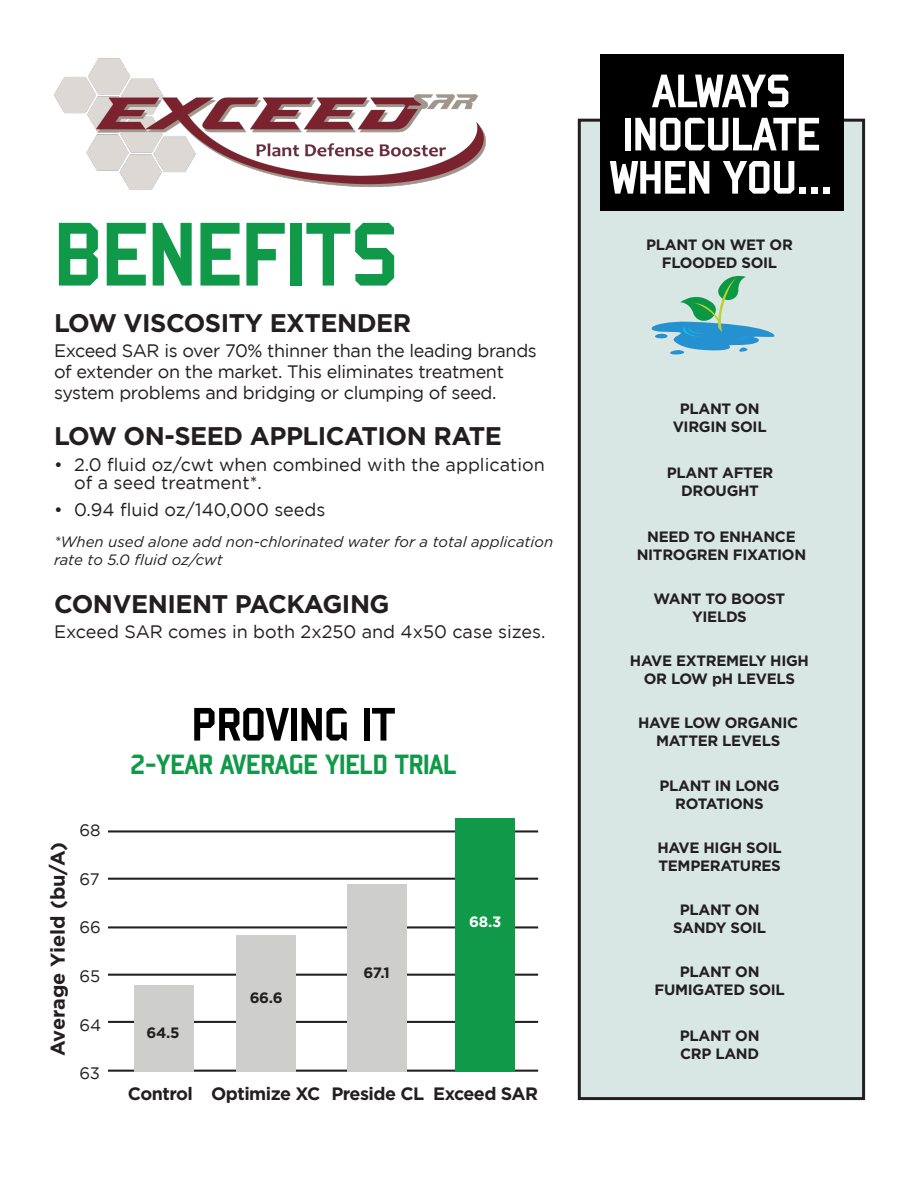
<style>
.page{position:relative;width:918px;height:1188px;background:#fff}
.page>*{position:absolute;margin:0;border:0;box-sizing:border-box;transform-origin:0 0}
.t1{font:97.95px "Bombardier";letter-spacing:-.01em;color:#109948}
.t2{font:51px/43.2px "Bombardier";letter-spacing:-.01em;color:#fff;text-align:center}
.t3{font:51px "Bombardier";letter-spacing:-.01em;color:#000001}
.t4{font:30.3px "Bombardier";letter-spacing:-.01em;color:#109948}
.t5{font:700 25.5px "Gotham";letter-spacing:-.02em;color:#231f20}
.t6{font:700 19.95px "Gotham";color:#231f20}
.t7{font:18px/21px "Gotham";letter-spacing:-.02em;color:#231f20}
.t8{font:18px/18px "Gotham";color:#231f20}
.t9{font:700 18px "Gotham";letter-spacing:-.03em;color:#231f20}
.t10{font:16.5px "Gotham";color:#231f20}
.t11{font:700 15px/18px "Gotham";letter-spacing:-.02em;color:#231f20;text-align:center}
.t12{font:italic 15px/18px "Gotham";color:#231f20}
.t13{font:700 15px "Gotham";color:#fff}
</style>
<div class="page">
<div style="left:579px;top:120px;width:285px;height:979px;background:#d8e6e4"></div>
<div style="left:578px;top:119px;width:287px;height:981px;border:3px solid #231f20"></div>
<div style="left:600px;top:55px;width:243px;height:156px;background:#000001"></div>
<svg style="left:651px;top:275px;width:124px;height:80px"></svg>
<hr style="left:108px;top:830px;width:430px;height:2px;background:#231f20">
<hr style="left:108px;top:878px;width:430px;height:2px;background:#231f20">
<hr style="left:108px;top:926px;width:430px;height:2px;background:#231f20">
<hr style="left:108px;top:974px;width:430px;height:2px;background:#231f20">
<hr style="left:108px;top:1021px;width:430px;height:2px;background:#231f20">
<hr style="left:108px;top:1070px;width:430px;height:2px;background:#231f20">
<div style="left:134px;top:985px;width:60px;height:87px;background:#cececd"></div>
<div style="left:236px;top:935px;width:60px;height:137px;background:#cececd"></div>
<div style="left:347px;top:884px;width:60px;height:188px;background:#cececd"></div>
<div style="left:455px;top:818px;width:60px;height:254px;background:#109948"></div>
<img style="left:54px;top:58px;width:432px;height:132px">
<p class="t1" style="left:54px;top:202px;width:347px">BENEFITS</p>
<p class="t5" style="left:54px;top:306px;width:359px">LOW VISCOSITY EXTENDER</p>
<p class="t7" style="left:54px;top:340px;width:484px">Exceed SAR is over 70% thinner than the leading brands of extender on the market. This eliminates treatment system problems and bridging or clumping of seed.</p>
<p class="t5" style="left:54px;top:420px;width:449px">LOW ON-SEED APPLICATION RATE</p>
<p class="t8" style="left:74px;top:456px;width:472px;text-indent:-20px">• 2.0 fluid oz/cwt when combined with the application of a seed treatment*.</p>
<p class="t8" style="left:54px;top:501px;width:273px">• 0.94 fluid oz/140,000 seeds</p>
<p class="t12" style="left:54px;top:533px;width:501px">*When used alone add non-chlorinated water for a total application rate to 5.0 fluid oz/cwt</p>
<p class="t5" style="left:54px;top:587px;width:337px">CONVENIENT PACKAGING</p>
<p class="t8" style="left:54px;top:622px;width:493px">Exceed SAR comes in both 2x250 and 4x50 case sizes.</p>
<p class="t3" style="left:192px;top:697px;width:205px">PROVING IT</p>
<p class="t6" style="left:44px;top:1056px;width:216px;rotate:-90deg">Average Yield (bu/A)</p>
<p class="t10" style="left:79px;top:819px;width:23px">68</p>
<p class="t10" style="left:79px;top:868px;width:22px">67</p>
<p class="t10" style="left:79px;top:917px;width:23px">66</p>
<p class="t10" style="left:79px;top:965px;width:22px">65</p>
<p class="t10" style="left:79px;top:1014px;width:23px">64</p>
<p class="t10" style="left:79px;top:1063px;width:22px">63</p>
<p class="t4" style="left:130px;top:748px;width:328px">2-YEAR AVERAGE YIELD TRIAL</p>
<p class="t11" style="left:147px;top:1024px;width:35px">64.5</p>
<p class="t11" style="left:250px;top:989px;width:35px">66.6</p>
<p class="t11" style="left:363px;top:964px;width:28px">67.1</p>
<p class="t13" style="left:469px;top:912px;width:34px">68.3</p>
<p class="t9" style="left:128px;top:1081px;width:66px">Control</p>
<p class="t9" style="left:211px;top:1081px;width:111px">Optimize XC</p>
<p class="t9" style="left:331px;top:1081px;width:94px">Preside CL</p>
<p class="t9" style="left:433px;top:1081px;width:106px">Exceed SAR</p>
<p class="t2" style="left:610px;top:69px;width:225px">ALWAYS<br>INOCULATE<br>WHEN YOU...</p>
<p class="t11" style="left:646px;top:235px;width:148px">PLANT ON WET OR<br>FLOODED SOIL</p>
<p class="t11" style="left:673px;top:399px;width:95px">PLANT ON<br>VIRGIN SOIL</p>
<p class="t11" style="left:667px;top:463px;width:108px">PLANT AFTER<br>DROUGHT</p>
<p class="t11" style="left:637px;top:528px;width:171px">NEED TO ENHANCE<br>NITROGREN FIXATION</p>
<p class="t11" style="left:654px;top:590px;width:133px">WANT TO BOOST<br>YIELDS</p>
<p class="t11" style="left:630px;top:652px;width:181px">HAVE EXTREMELY HIGH<br>OR LOW pH LEVELS</p>
<p class="t11" style="left:638px;top:714px;width:161px">HAVE LOW ORGANIC<br>MATTER LEVELS</p>
<p class="t11" style="left:659px;top:776px;width:122px">PLANT IN LONG<br>ROTATIONS</p>
<p class="t11" style="left:657px;top:838px;width:126px;text-align:left">HAVE HIGH SOIL<br>TEMPERATURES</p>
<p class="t11" style="left:673px;top:901px;width:95px">PLANT ON<br>SANDY SOIL</p>
<p class="t11" style="left:655px;top:963px;width:132px">PLANT ON<br>FUMIGATED SOIL</p>
<p class="t11" style="left:680px;top:1026px;width:81px">PLANT ON</p>
<p class="t11" style="left:680px;top:1044px;width:81px">CRP LAND</p>
</div>
